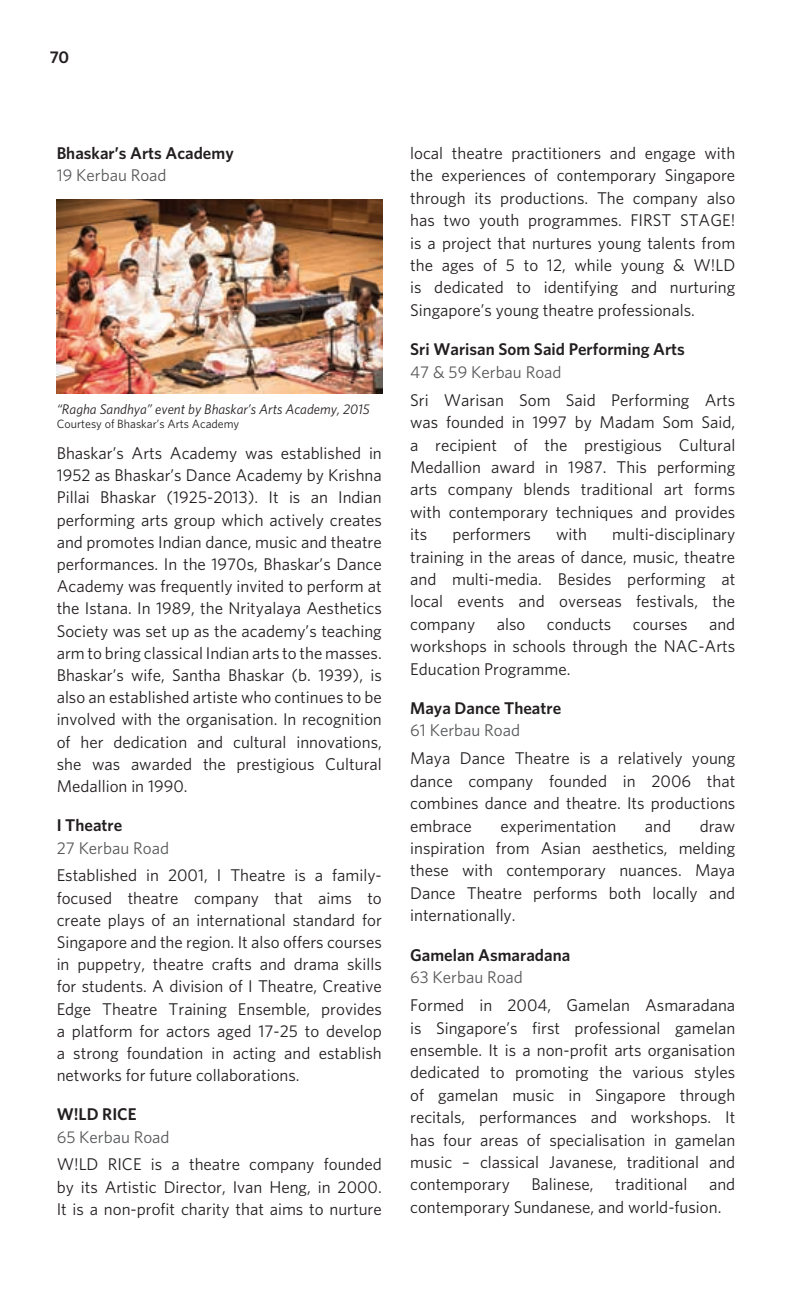
<style>
.page{position:relative;width:792px;height:1296px;background:#fff}
.page>*{position:absolute;margin:0;border:0;box-sizing:border-box;transform-origin:0 0}
.t1{font:17px/22.4px "Whitney HTF";color:#231f20;text-align:justify}
.t2{font:600 17px "Whitney HTF";color:#231f20}
.t3{font:17px "Whitney HTF";color:#57585a}
.t4{font:italic 14px "Whitney HTF";color:#231f20}
.t5{font:12px "Whitney HTF";color:#231f20}
</style>
<div class="page">
<img style="left:57px;top:200px;width:325px;height:194px">
<p class="t2" style="left:50px;top:46px;width:21px">70</p>
<p class="t2" style="left:57px;top:143px;width:179px">Bhaskar’s Arts Academy</p>
<p class="t3" style="left:57px;top:165px;width:111px">19 Kerbau Road</p>
<p class="t4" style="left:57px;top:401px;width:315px">“Ragha Sandhya” event by Bhaskar’s Arts Academy, 2015</p>
<p class="t5" style="left:57px;top:417px;width:184px">Courtesy of Bhaskar’s Arts Academy</p>
<p class="t1" style="left:57px;top:442px;width:327px">Bhaskar’s Arts Academy was established in 1952 as Bhaskar’s Dance Academy by Krishna Pillai Bhaskar (1925-2013). It is an Indian performing arts group which actively creates and promotes Indian dance, music and theatre performances. In the 1970s, Bhaskar’s Dance Academy was frequently invited to perform at the Istana. In 1989, the Nrityalaya Aesthetics Society was set up as the academy’s teaching arm to bring classical Indian arts to the masses.<br>Bhaskar’s wife, Santha Bhaskar (b. 1939), is also an established artiste who continues to be involved with the organisation. In recognition of her dedication and cultural innovations, she was awarded the prestigious Cultural Medallion in 1990.</p>
<p class="t2" style="left:57px;top:815px;width:67px">I Theatre</p>
<p class="t3" style="left:57px;top:838px;width:114px">27 Kerbau Road</p>
<p class="t1" style="left:57px;top:864px;width:327px">Established in 2001, I Theatre is a family&shy;focused theatre company that aims to create plays of an international standard for Singapore and the region. It also offers courses in puppetry, theatre crafts and drama skills for students. A division of I Theatre, Creative Edge Theatre Training Ensemble, provides a platform for actors aged 17-25 to develop a strong foundation in acting and establish networks for future collaborations.</p>
<p class="t2" style="left:57px;top:1104px;width:82px">W!LD RICE</p>
<p class="t3" style="left:57px;top:1127px;width:114px">65 Kerbau Road</p>
<p class="t1" style="left:57px;top:1153px;width:327px">W!LD RICE is a theatre company founded by its Artistic Director, Ivan Heng, in 2000.<br>It is a non-profit charity that aims to nurture</p>
<p class="t1" style="left:410px;top:141px;width:327px">local theatre practitioners and engage with the experiences of contemporary Singapore through its productions. The company also has two youth programmes. FIRST STAGE! is a project that nurtures young talents from the ages of 5 to 12, while young &amp; W!LD is dedicated to identifying and nurturing Singapore’s young theatre professionals.</p>
<p class="t2" style="left:410px;top:339px;width:276px">Sri Warisan Som Said Performing Arts</p>
<p class="t3" style="left:410px;top:362px;width:153px">47 &amp; 59 Kerbau Road</p>
<p class="t1" style="left:410px;top:388px;width:327px">Sri Warisan Som Said Performing Arts was founded in 1997 by Madam Som Said, a recipient of the prestigious Cultural Medallion award in 1987. This performing arts company blends traditional art forms with contemporary techniques and provides its</p>
<p class="t1" style="left:410px;top:523px;width:327px;text-indent:202px">multi-disciplinary training in the areas of dance, music, theatre and multi-media. Besides performing at local events and overseas festivals, the company</p>
<p class="t1" style="left:452px;top:523px;width:80px">performers</p>
<p class="t1" style="left:556px;top:523px;width:32px">with</p>
<p class="t1" style="left:410px;top:612px;width:327px;text-indent:299px">and workshops in schools through the NAC-Arts Education Programme.</p>
<p class="t2" style="left:410px;top:698px;width:153px">Maya Dance Theatre</p>
<p class="t3" style="left:410px;top:720px;width:111px">61 Kerbau Road</p>
<p class="t1" style="left:410px;top:747px;width:327px">Maya Dance Theatre is a relatively young dance company founded in 2006 that combines dance and theatre. Its productions embrace</p>
<p class="t1" style="left:497px;top:612px;width:30px">also</p>
<p class="t1" style="left:547px;top:612px;width:66px">conducts</p>
<p class="t1" style="left:633px;top:612px;width:56px">courses</p>
<p class="t1" style="left:410px;top:814px;width:327px;text-indent:290px">draw inspiration from Asian aesthetics, melding these with contemporary nuances. Maya Dance Theatre performs both locally and internationally.</p>
<p class="t2" style="left:410px;top:944px;width:162px">Gamelan Asmaradana</p>
<p class="t3" style="left:410px;top:967px;width:114px">63 Kerbau Road</p>
<p class="t1" style="left:410px;top:994px;width:327px">Formed in 2004, Gamelan Asmaradana is Singapore’s first professional gamelan ensemble. It is a non-profit arts organisation dedicated to promoting the various styles of gamelan music in Singapore through recitals, performances and workshops. It has four areas of specialisation in gamelan music – classical Javanese, traditional and contemporary</p>
<p class="t1" style="left:500px;top:814px;width:117px">experimentation</p>
<p class="t1" style="left:645px;top:814px;width:28px">and</p>
<p class="t1" style="left:410px;top:1173px;width:327px;text-indent:299px">and contemporary Sundanese, and world-fusion.</p>
<p class="t1" style="left:531px;top:1173px;width:64px">Balinese,</p>
<p class="t1" style="left:615px;top:1173px;width:74px">traditional</p>
</div>
